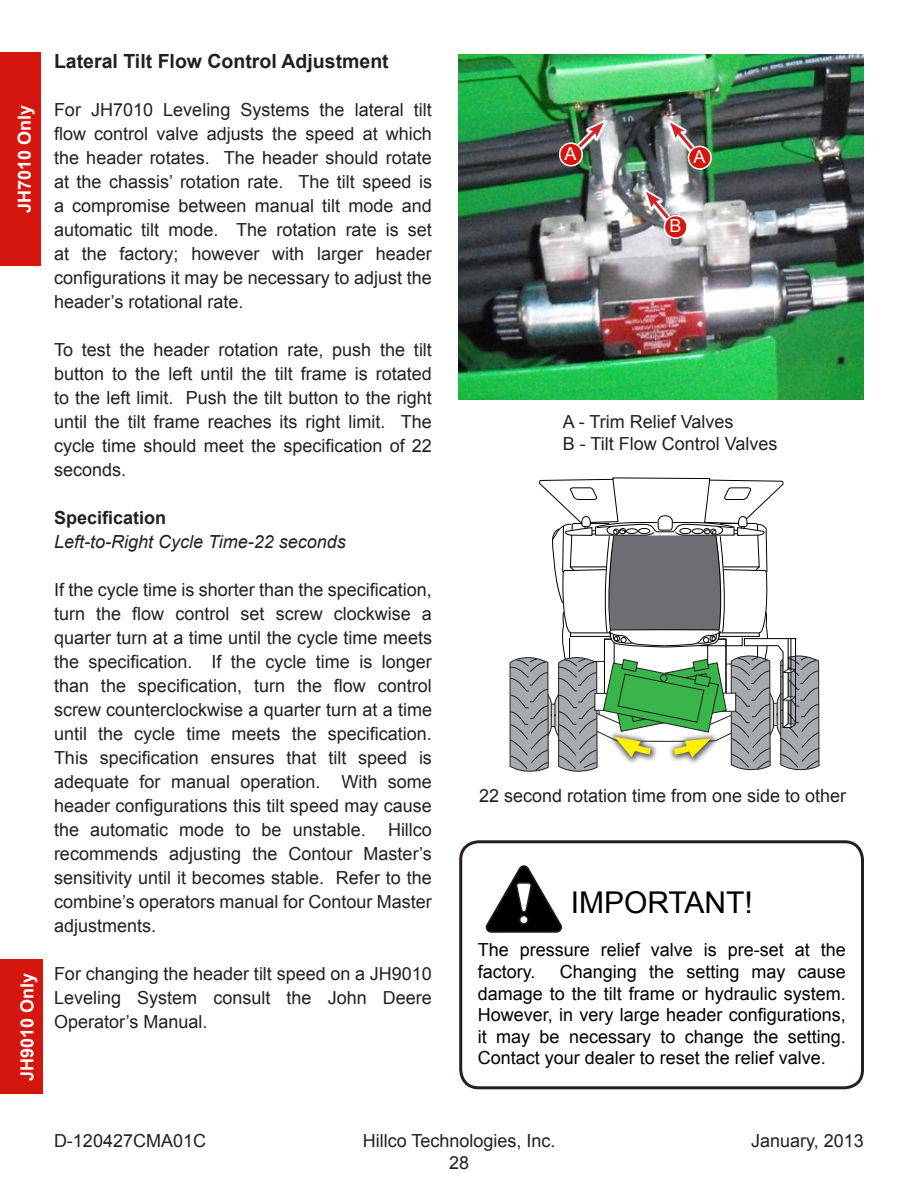
<style>
.page{position:relative;width:918px;height:1188px;background:#fff}
.page>*{position:absolute;margin:0;border:0;box-sizing:border-box;transform-origin:0 0}
.t1{font:30px "Arial";color:#000}
.Sub_heading_1{font:700 19.5px "Arial";color:#231f20}
.Arial_12_justified{font:18px/24px "Arial";color:#231f20;text-align:justify}
.t2{font:18px/21.6px "Arial";color:#000}
.Arial_12_justified-2{font:italic 18px "Arial";color:#231f20}
.Arial_12_justified-3{font:700 18px "Arial";color:#fff}
.Arial_12_justified-4{font:700 18px "Arial";color:#231f20}
.t3{font:18px "Arial";color:#fff}
</style>
<div class="page">
<img style="left:459px;top:54px;width:405px;height:346px">
<svg style="left:509px;top:477px;width:311px;height:295px"></svg>
<div style="left:459px;top:840px;width:405px;height:249px;border:3px solid #231f20;border-radius:18px"></div>
<svg style="left:485px;top:865px;width:77px;height:68px"></svg>
<svg style="left:668px;top:120px;width:35px;height:41px"></svg>
<svg style="left:670px;top:122px;width:34px;height:40px"></svg>
<svg style="left:644px;top:189px;width:35px;height:41px"></svg>
<svg style="left:646px;top:192px;width:34px;height:39px"></svg>
<svg style="left:570px;top:120px;width:36px;height:36px"></svg>
<svg style="left:569px;top:122px;width:35px;height:35px"></svg>
<div style="left:689px;top:146px;width:22px;height:23px;background:#d5160e;border-radius:50%"></div>
<div style="left:688px;top:146px;width:24px;height:24px;border:2px solid #fff;border-radius:50%"></div>
<div style="left:664px;top:216px;width:23px;height:22px;background:#d5160e;border-radius:50%"></div>
<div style="left:664px;top:215px;width:24px;height:24px;border:2px solid #fff;border-radius:50%"></div>
<div style="left:560px;top:143px;width:22px;height:23px;background:#d5160e;border-radius:50%"></div>
<div style="left:559px;top:142px;width:24px;height:24px;border:2px solid #fff;border-radius:50%"></div>
<div style="left:0;top:52px;width:40px;height:214px;background:#d5160e"></div>
<div style="left:0;top:959px;width:43px;height:135px;background:#d5160e"></div>
<p class="Arial_12_justified-3" style="left:13px;top:213px;width:110px;rotate:-90deg">JH7010 Only</p>
<p class="Arial_12_justified-3" style="left:15px;top:1081px;width:110px;rotate:-90deg">JH9010 Only</p>
<p class="Sub_heading_1" style="left:54px;top:48px;width:336px">Lateral Tilt Flow Control Adjustment</p>
<p class="Arial_12_justified" style="left:54px;top:98px;width:380px">For JH7010 Leveling Systems the lateral tilt flow control valve adjusts the speed at which the header rotates. The header should rotate at the chassis’ rotation rate. The tilt speed is a compromise between manual tilt mode and automatic tilt mode. The rotation rate is set at the factory; however with larger header configurations it may be necessary to adjust the header’s rotational rate.</p>
<p class="Arial_12_justified" style="left:54px;top:338px;width:379px">To test the header rotation rate, push the tilt button to the left until the tilt frame is rotated to the left limit. Push the tilt button to the right until the tilt frame reaches its right limit. The cycle time should meet the specification of 22 seconds.</p>
<p class="Arial_12_justified-4" style="left:54px;top:506px;width:114px">Specification</p>
<p class="Arial_12_justified-2" style="left:54px;top:530px;width:293px">Left-to-Right Cycle Time-22 seconds</p>
<p class="Arial_12_justified" style="left:54px;top:578px;width:380px">If the cycle time is shorter than the specification, turn the flow control set screw clockwise a quarter turn at a time until the cycle time meets the specification. If the cycle time is longer than the specification, turn the flow control screw counterclockwise a quarter turn at a time until the cycle time meets the specification.<br>This specification ensures that tilt speed is adequate for manual operation.</p>
<p class="Arial_12_justified" style="left:54px;top:770px;width:379px;text-indent:287px">With some header configurations this tilt speed may cause the automatic mode to be unstable.</p>
<p class="Arial_12_justified" style="left:54px;top:818px;width:379px;text-indent:334px">Hillco recommends adjusting the Contour Master’s sensitivity until it becomes stable. Refer to the combine’s operators manual for Contour Master adjustments.</p>
<p class="Arial_12_justified" style="left:54px;top:962px;width:379px">For changing the header tilt speed on a JH9010<br>Leveling System consult the John Deere Operator’s Manual.</p>
<p class="t3" style="left:565px;top:142px;width:14px">A</p>
<p class="t3" style="left:694px;top:145px;width:14px">A</p>
<p class="t3" style="left:670px;top:214px;width:14px">B</p>
<p class="Arial_12_justified" style="left:563px;top:410px;width:172px">A - Trim Relief Valves</p>
<p class="Arial_12_justified" style="left:563px;top:432px;width:216px">B - Tilt Flow Control Valves</p>
<p class="Arial_12_justified" style="left:479px;top:783px;width:369px">22 second rotation time from one side to other</p>
<p class="t1" style="left:571px;top:883px;width:184px">IMPORTANT!</p>
<p class="t2" style="left:478px;top:939px;width:370px">The pressure relief valve is pre-set at the factory.</p>
<p class="t2" style="left:478px;top:961px;width:370px;text-indent:82px">Changing the setting may cause damage to the tilt frame or hydraulic system.<br>However, in very large header configurations, it may be necessary to change the setting.<br>Contact your dealer to reset the relief valve.</p>
<p class="Arial_12_justified" style="left:54px;top:1129px;width:154px">D-120427CMA01C</p>
<p class="Arial_12_justified" style="left:751px;top:1129px;width:114px">January, 2013</p>
<p class="Arial_12_justified" style="left:363px;top:1130px;width:191px;line-height:21.6px;text-align:center">Hillco Technologies, Inc.<br>28</p>
</div>
